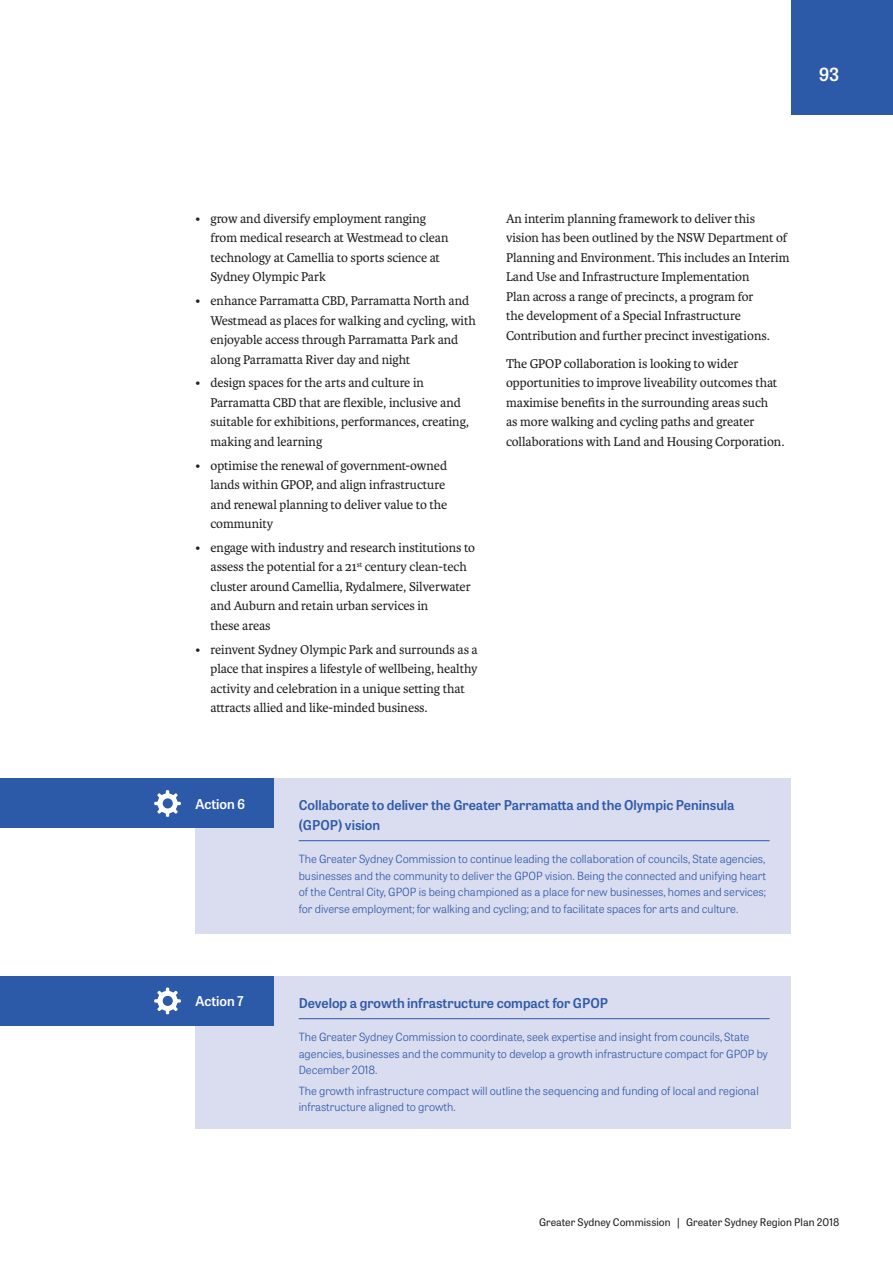
<style>
.page{position:relative;width:893px;height:1263px;background:#fff}
.page>*{position:absolute;margin:0;border:0;box-sizing:border-box;transform-origin:0 0}
.t1{font:600 18px "Tablet Gothic";color:#fff}
.Body_copy__RP_Karmin{font:13.5px/19.5px "Karmina";letter-spacing:-.005em;color:#231f20}
.Action_title_RP{font:600 13.5px/19.5px "Tablet Gothic";color:#2d59a9}
.Actions_numbered_RP{font:600 13.5px "Tablet Gothic";letter-spacing:-.005em;color:#fff}
.Action_copy_RP{font:300 11.25px/16.5px "Tablet Gothic";color:#2d59a9}
.t2{font:10.5px "Tablet Gothic";letter-spacing:.005em;color:#231f20}
</style>
<div class="page">
<div style="left:196px;top:779px;width:595px;height:155px;background:#dadcef"></div>
<div style="left:0;top:779px;width:274px;height:49px;background:#2d59a9"></div>
<div style="left:196px;top:976px;width:595px;height:152px;background:#dadcef"></div>
<div style="left:0;top:976px;width:274px;height:50px;background:#2d59a9"></div>
<hr style="left:299px;top:840px;width:471px;height:1px;background:#2d59a9">
<svg style="left:154px;top:790px;width:27px;height:27px"></svg>
<hr style="left:299px;top:1018px;width:471px;height:1px;background:#2d59a9">
<svg style="left:154px;top:987px;width:27px;height:27px"></svg>
<div style="left:791px;top:0;width:102px;height:115px;background:#2d59a9"></div>
<h1 class="t1" style="left:819px;top:62px;width:22px">93</h1>
<p class="Body_copy__RP_Karmin" style="left:210px;top:209px;width:240px;text-indent:-15px">• grow and diversify employment ranging from medical research at Westmead to clean technology at Camellia to sports science at Sydney Olympic Park</p>
<p class="Body_copy__RP_Karmin" style="left:210px;top:291px;width:267px;text-indent:-15px">• enhance Parramatta CBD, Parramatta North and Westmead as places for walking and cycling, with enjoyable access through Parramatta Park and along Parramatta River day and night</p>
<p class="Body_copy__RP_Karmin" style="left:210px;top:373px;width:260px;text-indent:-15px">• design spaces for the arts and culture in Parramatta CBD that are flexible, inclusive and suitable for exhibitions, performances, creating, making and learning</p>
<p class="Body_copy__RP_Karmin" style="left:210px;top:456px;width:238px;text-indent:-15px">• optimise the renewal of government-owned lands within GPOP, and align infrastructure and renewal planning to deliver value to the community</p>
<p class="Body_copy__RP_Karmin" style="left:210px;top:538px;width:266px;text-indent:-15px">• engage with industry and research institutions to assess the potential for a 21<sup>st</sup> century clean-tech cluster around Camellia, Rydalmere, Silverwater and Auburn and retain urban services in<br>these areas</p>
<p class="Body_copy__RP_Karmin" style="left:210px;top:640px;width:269px;text-indent:-15px">• reinvent Sydney Olympic Park and surrounds as a place that inspires a lifestyle of wellbeing, healthy activity and celebration in a unique setting that attracts allied and like-minded business.</p>
<p class="Body_copy__RP_Karmin" style="left:506px;top:209px;width:285px">An interim planning framework to deliver this vision has been outlined by the NSW Department of Planning and Environment. This includes an Interim Land Use and Infrastructure Implementation<br>Plan across a range of precincts, a program for<br>the development of a Special Infrastructure Contribution and further precinct investigations.</p>
<p class="Body_copy__RP_Karmin" style="left:506px;top:354px;width:280px">The GPOP collaboration is looking to wider opportunities to improve liveability outcomes that maximise benefits in the surrounding areas such<br>as more walking and cycling paths and greater collaborations with Land and Housing Corporation.</p>
<p class="Actions_numbered_RP" style="left:196px;top:794px;width:51px">Action 6</p>
<p class="Action_title_RP" style="left:299px;top:795px;width:437px">Collaborate to deliver the Greater Parramatta and the Olympic Peninsula (GPOP) vision</p>
<p class="Action_copy_RP" style="left:299px;top:850px;width:469px;text-align:justify">The Greater Sydney Commission to continue leading the collaboration of councils, State agencies, businesses and the community to deliver the GPOP vision. Being the connected and unifying heart of the Central City, GPOP is being championed as a place for new businesses, homes and services; for diverse employment; for walking and cycling; and to facilitate spaces for arts and culture.</p>
<p class="Actions_numbered_RP" style="left:196px;top:992px;width:50px">Action 7</p>
<p class="Action_title_RP" style="left:299px;top:992px;width:311px">Develop a growth infrastructure compact for GPOP</p>
<p class="Action_copy_RP" style="left:299px;top:1028px;width:471px">The Greater Sydney Commission to coordinate, seek expertise and insight from councils, State agencies, businesses and the community to develop a growth infrastructure compact for GPOP by<br>December 2018.</p>
<p class="Action_copy_RP" style="left:299px;top:1082px;width:462px">The growth infrastructure compact will outline the sequencing and funding of local and regional infrastructure aligned to growth.</p>
<p class="t2" style="left:539px;top:1214px;width:302px">Greater Sydney Commission | Greater Sydney Region Plan 2018</p>
</div>
